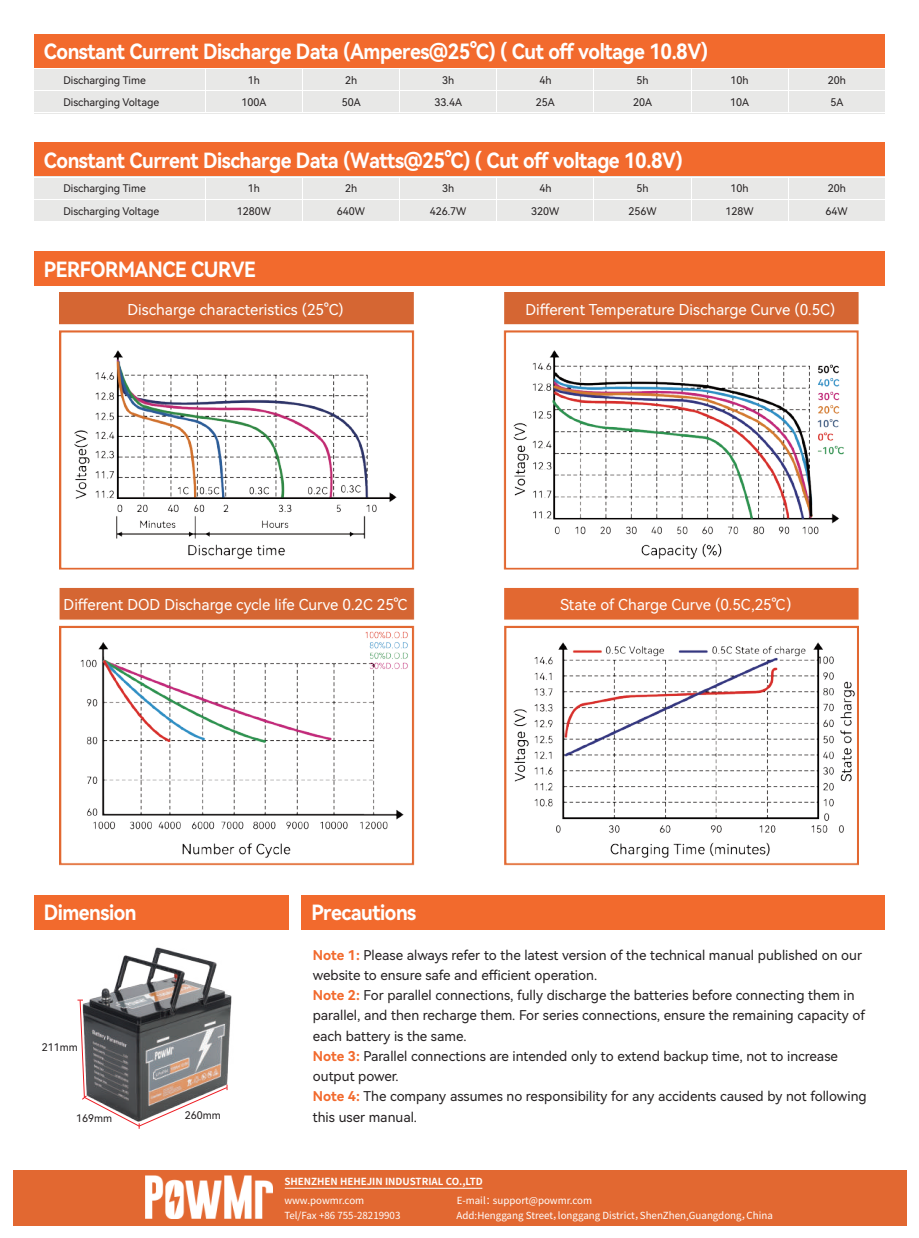
<style>
.page{position:relative;width:919px;height:1238px;background:#fff}
.page>*{position:absolute;margin:0;border:0;box-sizing:border-box;transform-origin:0 0}
.t1{font:21px "Harmony OS Sans SC Bold";letter-spacing:-.025em;color:#fff;scale:.92 1}
.t2{font:15px "Harmony OS Sans SC";color:#fff}
.t3{font:13.5px/20.2px "Harmony OS Sans SC";color:#231f20}
.t4{font:10.5px/22px "Harmony OS Sans SC";color:#231f20}
.t5{font:9.75px "Source Han Sans SC";color:#fff}
.t6{font:700 9.75px "Source Han Sans SC";color:#fff}
.s1{font-family:"Harmony OS Sans SC Bold";color:#f26a2d}
</style>
<div class="page">
<div style="left:13px;top:1170px;width:893px;height:55px;background:#e26831"></div>
<img style="left:146px;top:1175px;width:126px;height:43px">
<hr style="left:285px;top:1187px;width:197px;height:1px;background:#fff">
<div style="left:34px;top:34px;width:850px;height:34px;background:#f26a2d"></div>
<div style="left:34px;top:68px;width:850px;height:45px;background:#e8e8e7"></div>
<hr style="left:34px;top:90px;width:850px;height:1px;background:#fff">
<hr style="left:34px;top:68px;width:850px;height:1px;background:#fff">
<hr style="left:34px;top:112px;width:850px;height:1px;background:#fff">
<hr style="left:205px;top:69px;width:1px;height:44px;background:#fff">
<hr style="left:399px;top:69px;width:1px;height:44px;background:#fff">
<hr style="left:302px;top:68px;width:1px;height:44px;background:#fff">
<hr style="left:496px;top:69px;width:1px;height:44px;background:#fff">
<hr style="left:593px;top:69px;width:1px;height:44px;background:#fff">
<hr style="left:690px;top:69px;width:1px;height:44px;background:#fff">
<hr style="left:787px;top:69px;width:1px;height:44px;background:#fff">
<div style="left:34px;top:143px;width:850px;height:34px;background:#f26a2d"></div>
<div style="left:34px;top:177px;width:850px;height:45px;background:#e8e8e7"></div>
<hr style="left:34px;top:199px;width:850px;height:1px;background:#fff">
<hr style="left:34px;top:177px;width:850px;height:1px;background:#fff">
<hr style="left:34px;top:221px;width:850px;height:1px;background:#fff">
<hr style="left:205px;top:177px;width:1px;height:44px;background:#fff">
<hr style="left:399px;top:177px;width:1px;height:44px;background:#fff">
<hr style="left:302px;top:177px;width:1px;height:44px;background:#fff">
<hr style="left:496px;top:177px;width:1px;height:44px;background:#fff">
<hr style="left:593px;top:177px;width:1px;height:44px;background:#fff">
<hr style="left:690px;top:177px;width:1px;height:44px;background:#fff">
<hr style="left:787px;top:177px;width:1px;height:44px;background:#fff">
<div style="left:34px;top:895px;width:254px;height:34px;background:#f26a2d"></div>
<div style="left:301px;top:895px;width:583px;height:34px;background:#f26a2d"></div>
<img style="left:91px;top:947px;width:141px;height:182px">
<svg style="left:77px;top:999px;width:151px;height:129px"></svg>
<div style="left:34px;top:251px;width:850px;height:34px;background:#f26a2d"></div>
<img style="left:59px;top:292px;width:799px;height:574px">
<h1 class="t1" style="left:44px;top:37px;width:723px">Constant Current Discharge Data (Amperes@25℃) ( Cut off voltage 10.8V)</h1>
<p class="t4" style="left:63px;top:69px;width:97px">Discharging Time<br>Discharging Voltage</p>
<p class="t4" style="left:248px;top:69px;width:14px">1h</p>
<p class="t4" style="left:345px;top:69px;width:14px">2h</p>
<p class="t4" style="left:442px;top:69px;width:14px">3h</p>
<p class="t4" style="left:539px;top:69px;width:14px">4h</p>
<p class="t4" style="left:636px;top:69px;width:14px">5h</p>
<p class="t4" style="left:730px;top:69px;width:20px">10h</p>
<p class="t4" style="left:241px;top:91px;width:26px">100A</p>
<p class="t4" style="left:341px;top:91px;width:20px">50A</p>
<p class="t4" style="left:434px;top:91px;width:29px">33.4A</p>
<p class="t4" style="left:536px;top:91px;width:20px">25A</p>
<p class="t4" style="left:633px;top:91px;width:20px">20A</p>
<p class="t4" style="left:730px;top:91px;width:20px">10A</p>
<h1 class="t1" style="left:44px;top:146px;width:696px">Constant Current Discharge Data (Watts@25℃) ( Cut off voltage 10.8V)</h1>
<p class="t4" style="left:63px;top:177px;width:97px">Discharging Time<br>Discharging Voltage</p>
<p class="t4" style="left:248px;top:177px;width:14px">1h</p>
<p class="t4" style="left:345px;top:177px;width:14px">2h</p>
<p class="t4" style="left:442px;top:177px;width:14px">3h</p>
<p class="t4" style="left:539px;top:177px;width:14px">4h</p>
<p class="t4" style="left:636px;top:177px;width:14px">5h</p>
<p class="t4" style="left:730px;top:177px;width:20px">10h</p>
<p class="t4" style="left:237px;top:199px;width:36px">1280W</p>
<p class="t4" style="left:337px;top:199px;width:30px">640W</p>
<p class="t4" style="left:430px;top:199px;width:38px">426.7W</p>
<p class="t4" style="left:531px;top:199px;width:30px">320W</p>
<p class="t4" style="left:628px;top:199px;width:30px">256W</p>
<p class="t4" style="left:725px;top:199px;width:30px">128W</p>
<h1 class="t1" style="left:44px;top:254px;width:232px">PERFORMANCE CURVE</h1>
<p class="t4" style="left:827px;top:69px;width:20px">20h<br>5A</p>
<p class="t4" style="left:825px;top:177px;width:24px">20h<br>64W</p>
<p class="t2" style="left:128px;top:299px;width:217px">Discharge characteristics (25°C)</p>
<p class="t2" style="left:64px;top:594px;width:345px">Different DOD Discharge cycle life Curve 0.2C 25℃</p>
<p class="t2" style="left:525px;top:299px;width:311px">Different Temperature Discharge Curve (0.5C)</p>
<p class="t2" style="left:560px;top:594px;width:241px">State of Charge Curve (0.5C,25℃）</p>
<h1 class="t1" style="left:44px;top:898px;width:102px">Dimension</h1>
<h1 class="t1" style="left:311px;top:898px;width:115px">Precautions</h1>
<p class="t3" style="left:313px;top:944px;width:555px"><span class="s1">Note 1:</span> Please always refer to the latest version of the technical manual published on our website to ensure safe and efficient operation.<br><span class="s1">Note 2:</span> For parallel connections, fully discharge the batteries before connecting them in parallel, and then recharge them. For series connections, ensure the remaining capacity of each battery is the same.<br><span class="s1">Note 3:</span> Parallel connections are intended only to extend backup time, not to increase output power.<br><span class="s1">Note 4:</span> The company assumes no responsibility for any accidents caused by not following this user manual.</p>
<p class="t4" style="left:42px;top:1035px;width:37px">211mm</p>
<p class="t4" style="left:76px;top:1106px;width:37px">169mm</p>
<p class="t4" style="left:185px;top:1103px;width:37px">260mm</p>
<p class="t6" style="left:284px;top:1175px;width:200px">SHENZHEN HEHEJIN INDUSTRIAL CO.,LTD</p>
<p class="t5" style="left:284px;top:1209px;width:117px">Tel/Fax +86 755-28219903</p>
<p class="t5" style="left:456px;top:1209px;width:318px">Add:Henggang Street，longgang District，ShenZhen,Guangdong，China</p>
<p class="t5" style="left:284px;top:1194px;width:81px">www.powmr.com</p>
<p class="t5" style="left:456px;top:1194px;width:137px">E-mail：support@powmr.com</p>
</div>
